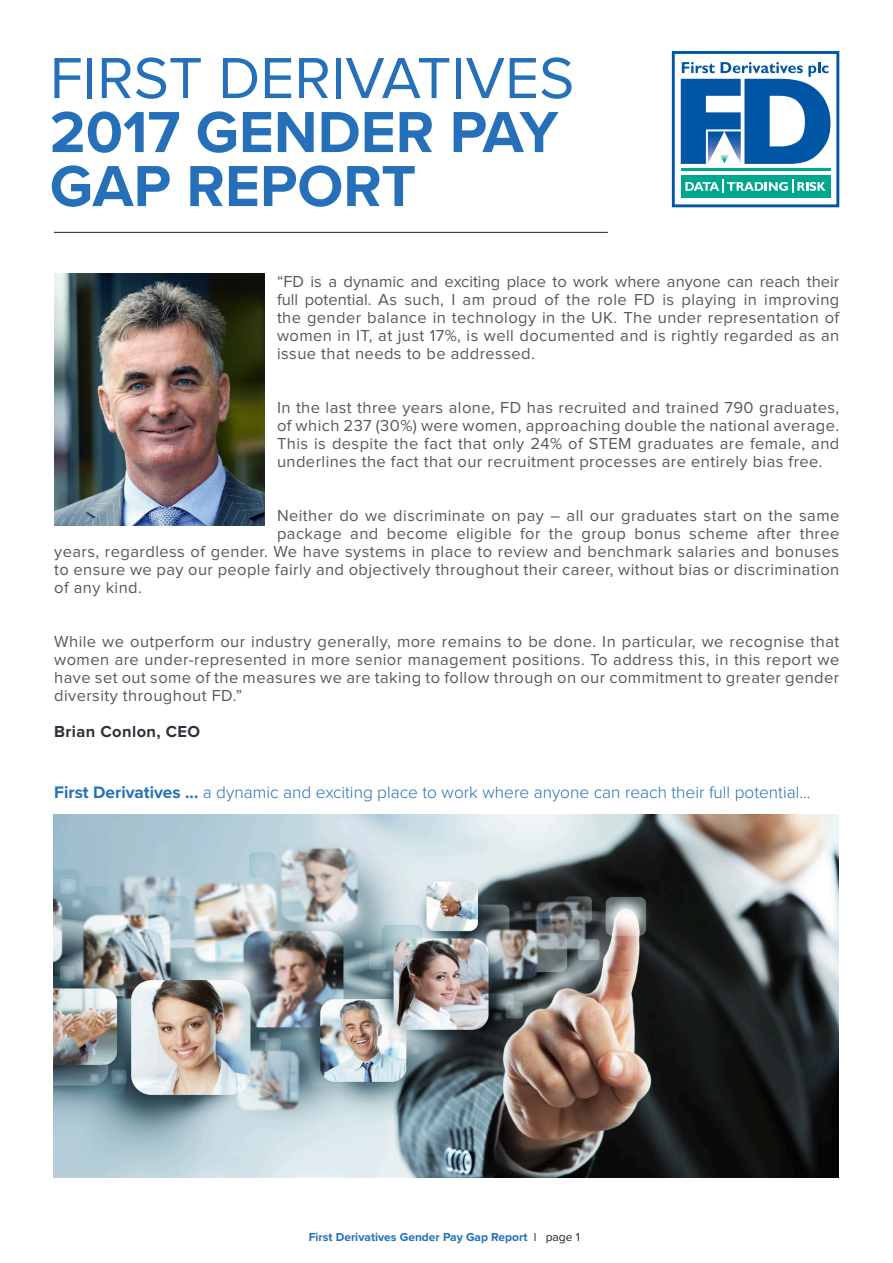
<style>
.page{position:relative;width:893px;height:1263px;background:#fff}
.page>*{position:absolute;margin:0;border:0;box-sizing:border-box;transform-origin:0 0}
.t1{font:700 60px/54px "Proxima Nova";color:#2570b8}
.t2{font:60px "Proxima Nova";color:#2570b8}
.t3{font:300 17.25px "Proxima Nova";color:#2570b8}
.t4{font:16.5px/18px "Proxima Nova";letter-spacing:.025em;color:#57585a;text-align:justify}
.t5{font:700 16.5px "Proxima Nova";letter-spacing:.025em;color:#2d323b}
.t6{font:700 12px "Proxima Nova";color:#2570b8}
.s1{font-weight:700}
.s2{font-weight:400;color:#231f20}
</style>
<div class="page">
<hr style="left:54px;top:232px;width:554px;height:1px;background:#231f20">
<div style="left:672px;top:51px;width:167px;height:156px;border:3px solid #0155a5"></div>
<svg style="left:681px;top:62px;width:149px;height:102px"></svg>
<div style="left:681px;top:175px;width:149px;height:23px;background:#00a78f"></div>
<hr style="left:681px;top:168px;width:149px;height:3px;background:#00a78f">
<svg style="left:685px;top:179px;width:141px;height:14px"></svg>
<img style="left:54px;top:274px;width:210px;height:251px">
<img style="left:53px;top:815px;width:785px;height:363px">
<h1 class="t2" style="left:50px;top:45px;width:526px">FIRST DERIVATIVES</h1>
<h1 class="t1" style="left:50px;top:107px;width:510px">2017 GENDER PAY<br>GAP REPORT</h1>
<p class="t4" style="left:277px;top:273px;width:564px">“FD is a dynamic and exciting place to work where anyone can reach their full potential. As such, I am proud of the role FD is playing in improving the gender balance in technology in the UK. The under representation of women in IT, at just 17%, is well documented and is rightly regarded as an issue that needs to be addressed.</p>
<p class="t4" style="left:277px;top:399px;width:564px">In the last three years alone, FD has recruited and trained 790 graduates, of which 237 (30%) were women, approaching double the national average.<br>This is despite the fact that only 24% of STEM graduates are female, and underlines the fact that our recruitment processes are entirely bias free.</p>
<p class="t4" style="left:277px;top:507px;width:564px">Neither do we discriminate on pay – all our graduates start on the same</p>
<p class="t4" style="left:277px;top:525px;width:564px">package and become eligible for the group bonus scheme after three</p>
<p class="t4" style="left:54px;top:543px;width:786px">years, regardless of gender. We have systems in place to review and benchmark salaries and bonuses</p>
<p class="t4" style="left:54px;top:561px;width:787px">to ensure we pay our people fairly and objectively throughout their career, without bias or discrimination</p>
<p class="t4" style="left:54px;top:579px;width:89px">of any kind.</p>
<p class="t4" style="left:54px;top:633px;width:787px">While we outperform our industry generally, more remains to be done. In particular, we recognise that women are under-represented in more senior management positions. To address this, in this report we have set out some of the measures we are taking to follow through on our commitment to greater gender diversity throughout FD.”</p>
<p class="t5" style="left:54px;top:722px;width:147px">Brian Conlon, CEO</p>
<p class="t3" style="left:54px;top:782px;width:758px"><span class="s1">First Derivatives ...</span> a dynamic and exciting place to work where anyone can reach their full potential...</p>
<p class="t6" style="left:309px;top:1229px;width:273px">First Derivatives Gender Pay Gap Report <span class="s2">l page 1</span></p>
</div>
